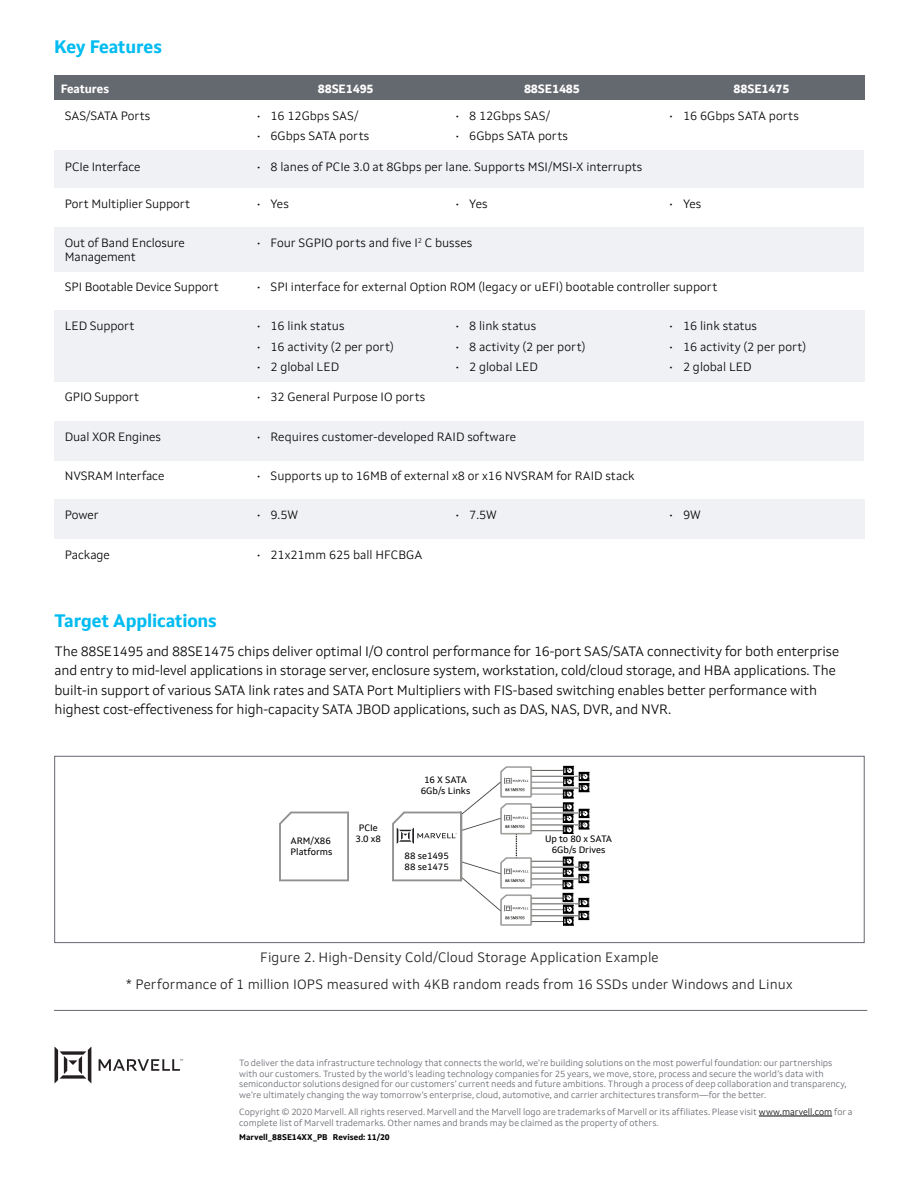
<style>
.page{position:relative;width:918px;height:1188px;background:#fff}
.page>*{position:absolute;margin:0;border:0;box-sizing:border-box;transform-origin:0 0}
.t1{font:700 18px "Setimo";letter-spacing:-.01em;color:#00bcf1}
.t2{font:300 13.5px/19.5px "Setimo";letter-spacing:-.01em;color:#040605}
.t3{font:300 13.5px/27px "Setimo";letter-spacing:.01em;color:#231f20;text-align:center}
.t4{font:300 12px "Setimo";color:#040605}
.t5{font:700 12px "Setimo";letter-spacing:-.01em;color:#fff}
.t6{font:9.3px/11.1px "Setimo";color:#000;text-align:center}
.t7{font:300 9px/10.5px "Setimo";color:#64686f}
.t8{font:700 8.25px "Setimo";color:#040605}
.s1{color:#040605}
</style>
<div class="page">
<hr style="left:54px;top:1010px;width:813px;height:1px;background:#64686f">
<hr style="left:759px;top:1116px;width:73px;height:1px;background:#040605">
<div style="left:54px;top:76px;width:192px;height:24px;background:#64686f"></div>
<div style="left:246px;top:76px;width:199px;height:24px;background:#64686f"></div>
<div style="left:445px;top:76px;width:214px;height:24px;background:#64686f"></div>
<div style="left:659px;top:76px;width:205px;height:24px;background:#64686f"></div>
<div style="left:54px;top:151px;width:192px;height:37px;background:#eff1f4"></div>
<div style="left:246px;top:151px;width:618px;height:37px;background:#eff1f4"></div>
<div style="left:54px;top:227px;width:192px;height:44px;background:#eff1f4"></div>
<div style="left:246px;top:227px;width:618px;height:44px;background:#eff1f4"></div>
<div style="left:54px;top:311px;width:192px;height:71px;background:#eff1f4"></div>
<div style="left:246px;top:311px;width:199px;height:71px;background:#eff1f4"></div>
<div style="left:445px;top:311px;width:214px;height:71px;background:#eff1f4"></div>
<div style="left:659px;top:311px;width:205px;height:71px;background:#eff1f4"></div>
<div style="left:54px;top:421px;width:192px;height:39px;background:#eff1f4"></div>
<div style="left:246px;top:421px;width:618px;height:39px;background:#eff1f4"></div>
<div style="left:54px;top:499px;width:192px;height:40px;background:#eff1f4"></div>
<div style="left:246px;top:499px;width:199px;height:40px;background:#eff1f4"></div>
<div style="left:445px;top:499px;width:214px;height:40px;background:#eff1f4"></div>
<div style="left:659px;top:499px;width:205px;height:40px;background:#eff1f4"></div>
<div style="left:54px;top:756px;width:810px;height:187px;border:1px solid #64686f"></div>
<img style="left:463px;top:765px;width:127px;height:161px">
<svg style="left:563px;top:857px;width:26px;height:69px"></svg>
<svg style="left:563px;top:766px;width:27px;height:68px"></svg>
<svg style="left:279px;top:811px;width:70px;height:71px"></svg>
<hr style="left:291px;top:812px;width:56px;height:1px;background:#90918f">
<div style="left:287px;top:836px;width:45px;height:21px;background:#fff"></div>
<div style="left:417px;top:773px;width:57px;height:27px;background:#fff"></div>
<div style="left:542px;top:834px;width:73px;height:21px;background:#fff"></div>
<svg style="left:392px;top:811px;width:71px;height:71px"></svg>
<div style="left:504px;top:771px;width:26px;height:16px;background:#fff"></div>
<svg style="left:504px;top:778px;width:25px;height:6px"></svg>
<div style="left:504px;top:808px;width:26px;height:16px;background:#fff"></div>
<svg style="left:504px;top:814px;width:25px;height:7px"></svg>
<div style="left:504px;top:862px;width:26px;height:16px;background:#fff"></div>
<svg style="left:504px;top:868px;width:25px;height:7px"></svg>
<div style="left:504px;top:899px;width:26px;height:15px;background:#fff"></div>
<svg style="left:504px;top:905px;width:25px;height:7px"></svg>
<svg style="left:55px;top:1047px;width:128px;height:36px"></svg>
<h1 class="t1" style="left:54px;top:36px;width:109px">Key Features</h1>
<p class="t5" style="left:61px;top:81px;width:50px">Features</p>
<p class="t5" style="left:318px;top:81px;width:57px">88SE1495</p>
<p class="t5" style="left:524px;top:81px;width:57px">88SE1485</p>
<p class="t5" style="left:734px;top:81px;width:57px">88SE1475</p>
<p class="t4" style="left:65px;top:108px;width:87px">SAS/SATA Ports</p>
<p class="t4" style="left:257px;top:108px;width:103px">• 16 12Gbps SAS/</p>
<p class="t4" style="left:456px;top:108px;width:96px">• 8 12Gbps SAS/</p>
<p class="t4" style="left:670px;top:108px;width:131px">• 16 6Gbps SATA ports</p>
<p class="t4" style="left:257px;top:129px;width:114px">• 6Gbps SATA ports</p>
<p class="t4" style="left:456px;top:129px;width:114px">• 6Gbps SATA ports</p>
<p class="t4" style="left:65px;top:159px;width:77px">PCIe Interface</p>
<p class="t4" style="left:257px;top:159px;width:387px">• 8 lanes of PCIe 3.0 at 8Gbps per lane. Supports MSI/MSI-X interrupts</p>
<p class="t4" style="left:65px;top:196px;width:127px">Port Multiplier Support</p>
<p class="t4" style="left:257px;top:196px;width:33px">• Yes</p>
<p class="t4" style="left:456px;top:196px;width:33px">• Yes</p>
<p class="t4" style="left:670px;top:196px;width:33px">• Yes</p>
<p class="t4" style="left:65px;top:236px;width:122px">Out of Band Enclosure</p>
<p class="t4" style="left:257px;top:236px;width:217px">• Four SGPIO ports and five I<sup>2</sup> C busses</p>
<p class="t4" style="left:65px;top:249px;width:72px">Management</p>
<p class="t4" style="left:65px;top:280px;width:155px">SPI Bootable Device Support</p>
<p class="t4" style="left:257px;top:280px;width:462px">• SPI interface for external Option ROM (legacy or uEFI) bootable controller support</p>
<p class="t4" style="left:65px;top:319px;width:71px">LED Support</p>
<p class="t4" style="left:257px;top:319px;width:89px">• 16 link status</p>
<p class="t4" style="left:456px;top:319px;width:82px">• 8 link status</p>
<p class="t4" style="left:670px;top:319px;width:89px">• 16 link status</p>
<p class="t4" style="left:257px;top:339px;width:138px">• 16 activity (2 per port)</p>
<p class="t4" style="left:456px;top:339px;width:131px">• 8 activity (2 per port)</p>
<p class="t4" style="left:670px;top:339px;width:138px">• 16 activity (2 per port)</p>
<p class="t4" style="left:257px;top:359px;width:84px">• 2 global LED</p>
<p class="t4" style="left:456px;top:359px;width:84px">• 2 global LED</p>
<p class="t4" style="left:670px;top:359px;width:84px">• 2 global LED</p>
<p class="t4" style="left:65px;top:390px;width:76px">GPIO Support</p>
<p class="t4" style="left:257px;top:390px;width:170px">• 32 General Purpose IO ports</p>
<p class="t4" style="left:65px;top:429px;width:98px">Dual XOR Engines</p>
<p class="t4" style="left:257px;top:429px;width:261px">• Requires customer-developed RAID software</p>
<p class="t4" style="left:65px;top:469px;width:101px">NVSRAM Interface</p>
<p class="t4" style="left:257px;top:469px;width:379px">• Supports up to 16MB of external x8 or x16 NVSRAM for RAID stack</p>
<p class="t4" style="left:65px;top:508px;width:35px">Power</p>
<p class="t4" style="left:257px;top:508px;width:43px">• 9.5W</p>
<p class="t4" style="left:456px;top:508px;width:43px">• 7.5W</p>
<p class="t4" style="left:670px;top:508px;width:33px">• 9W</p>
<p class="t4" style="left:65px;top:547px;width:46px">Package</p>
<p class="t4" style="left:257px;top:547px;width:167px">• 21x21mm 625 ball HFCBGA</p>
<h3 class="t1" style="left:54px;top:610px;width:164px">Target Applications</h3>
<p class="t2" style="left:55px;top:641px;width:786px">The 88SE1495 and 88SE1475 chips deliver optimal I/O control performance for 16-port SAS/SATA connectivity for both enterprise and entry to mid-level applications in storage server, enclosure system, workstation, cold/cloud storage, and HBA applications. The built-in support of various SATA link rates and SATA Port Multipliers with FIS-based switching enables better performance with highest cost-effectiveness for high-capacity SATA JBOD applications, such as DAS, NAS, DVR, and NVR.</p>
<p class="t6" style="left:291px;top:835px;width:43px;text-align:left">ARM/X86<br>Platforms</p>
<p class="t6" style="left:356px;top:822px;width:27px">PCIe<br>3.0 x8</p>
<p class="t6" style="left:421px;top:774px;width:51px">16 X SATA<br>6Gb/s Links</p>
<p class="t6" style="left:405px;top:850px;width:46px;text-align:left">88 se1495<br>88 se1475</p>
<p class="t6" style="left:545px;top:833px;width:69px">Up to 80 x SATA<br>6Gb/s Drives</p>
<p class="t3" style="left:126px;top:944px;width:668px">Figure 2. High-Density Cold/Cloud Storage Application Example<br>* Performance of 1 million IOPS measured with 4KB random reads from 16 SSDs under Windows and Linux</p>
<p class="t7" style="left:239px;top:1058px;width:609px">To deliver the data infrastructure technology that connects the world, we’re building solutions on the most powerful foundation: our partnerships with our customers. Trusted by the world’s leading technology companies for 25 years, we move, store, process and secure the world’s data with semiconductor solutions designed for our customers’ current needs and future ambitions. Through a process of deep collaboration and transparency, we’re ultimately changing the way tomorrow’s enterprise, cloud, automotive, and carrier architectures transform—for the better.</p>
<p class="t7" style="left:239px;top:1107px;width:615px">Copyright © 2020 Marvell. All rights reserved. Marvell and the Marvell logo are trademarks of Marvell or its affiliates. Please visit <span class="s1">www.marvell.com</span> for a complete list of Marvell trademarks. Other names and brands may be claimed as the property of others.</p>
<p class="t8" style="left:239px;top:1132px;width:152px">Marvell_88SE14XX_PB Revised: 11/20</p>
</div>
